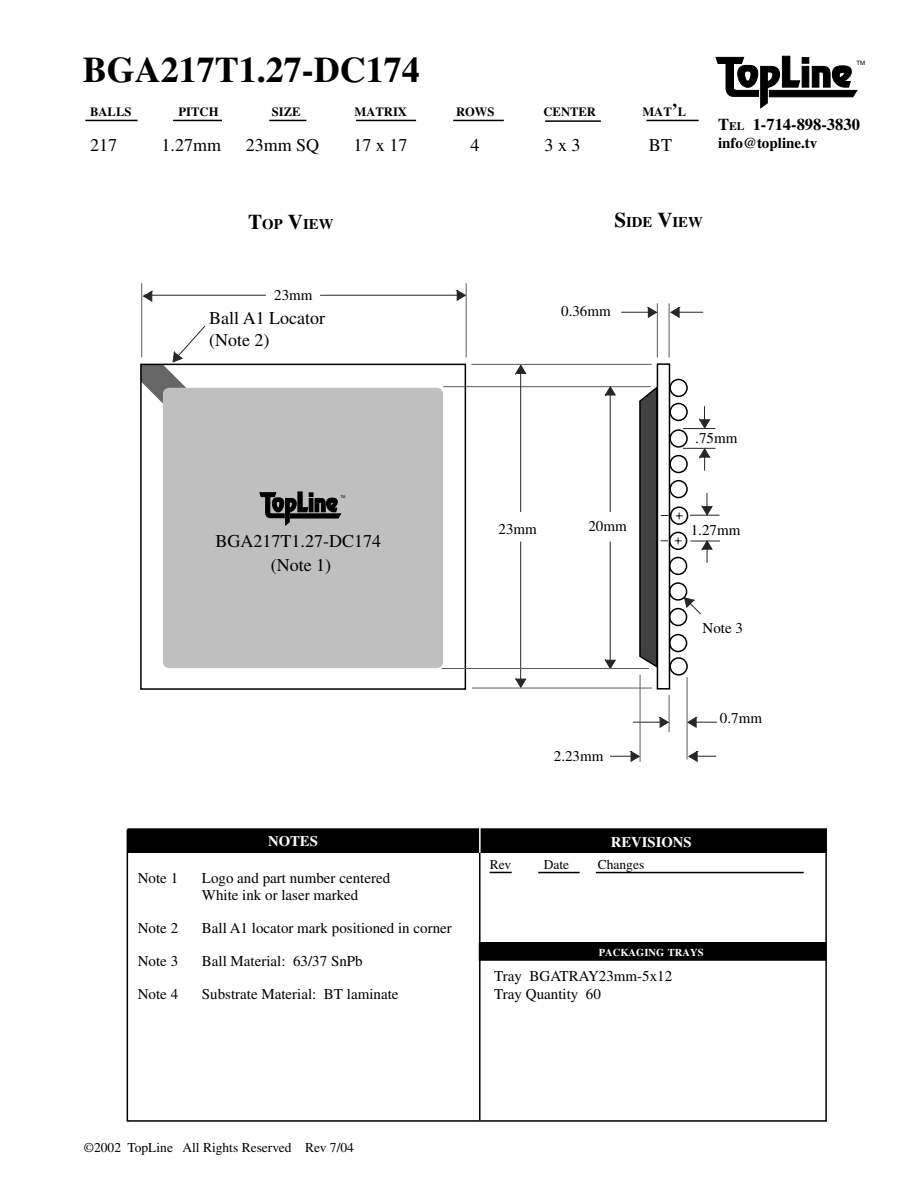
<style>
.page{position:relative;width:918px;height:1188px;background:#fff}
.page>*{position:absolute;margin:0;border:0;box-sizing:border-box;transform-origin:0 0}
.t1{font:700 36px "Times";color:#000}
.t2{font:18px/21.6px "Times";color:#000}
.t3{font:700 16.5px "Times";color:#000}
.t4{font:15px/16.5px "Times";color:#000}
.t5{font:700 15px "Times";color:#000}
.t6{font:700 14.7px "Times";color:#000}
.t7{font:700 14.7px "Times";color:#fff}
.t8{font:13.5px "Times";color:#000}
.t9{font:700 12.6px "Times";color:#000}
.t10{font:700 10.5px "Times";color:#fff}
.t11{font:6px "Helvetica";color:#000}
.t12{font:3.9px "Helvetica";color:#000;scale:.9 1}
.s1{font-size:18px}
.s2{font-size:11.55px}
.s3{font-size:21px}
</style>
<div class="page">
<svg style="left:715px;top:55px;width:143px;height:54px"></svg>
<svg style="left:140px;top:283px;width:580px;height:479px"></svg>
<div style="left:657px;top:363px;width:13px;height:327px;border:2px solid #000"></div>
<div style="left:128px;top:829px;width:698px;height:23px;background:#000"></div>
<div style="left:127px;top:828px;width:700px;height:25px;border:2px solid #000"></div>
<div style="left:480px;top:943px;width:346px;height:17px;background:#000"></div>
<div style="left:479px;top:942px;width:347px;height:19px;border:2px solid #000"></div>
<svg style="left:490px;top:872px;width:22px;height:1px"></svg>
<hr style="left:538px;top:872px;width:42px;height:1px;background:#000">
<hr style="left:596px;top:872px;width:208px;height:1px;background:#000">
<div style="left:127px;top:830px;width:700px;height:292px;border:2px solid #000"></div>
<hr style="left:479px;top:826px;width:2px;height:28px;background:#fff">
<hr style="left:479px;top:853px;width:2px;height:267px;background:#000">
<hr style="left:85px;top:120px;width:614px;height:1px;background:#000">
<div style="left:223px;top:109px;width:45px;height:24px;background:#fff"></div>
<div style="left:307px;top:110px;width:48px;height:19px;background:#fff"></div>
<div style="left:505px;top:112px;width:141px;height:16px;background:#fff"></div>
<div style="left:417px;top:118px;width:35px;height:7px;background:#fff"></div>
<div style="left:138px;top:116px;width:34px;height:11px;background:#fff"></div>
<hr style="left:545px;top:120px;width:56px;height:2px;background:#000">
<h1 class="t1" style="left:83px;top:49px;width:338px">BGA217T1.27-DC174</h1>
<p class="t9" style="left:90px;top:104px;width:43px">BALLS</p>
<p class="t9" style="left:179px;top:104px;width:41px">PITCH</p>
<p class="t9" style="left:272px;top:104px;width:30px">SIZE</p>
<p class="t9" style="left:355px;top:104px;width:54px">MATRIX</p>
<p class="t9" style="left:456px;top:104px;width:40px">ROWS</p>
<p class="t9" style="left:544px;top:104px;width:54px">CENTER</p>
<p class="t9" style="left:642px;top:104px;width:45px">MAT<span class="s1">’</span>L</p>
<p class="t2" style="left:90px;top:134px;width:28px">217</p>
<p class="t2" style="left:162px;top:134px;width:61px">1.27mm</p>
<p class="t2" style="left:246px;top:134px;width:75px">23mm SQ</p>
<p class="t2" style="left:353px;top:134px;width:55px">17 x 17</p>
<p class="t2" style="left:470px;top:134px;width:10px">4</p>
<p class="t2" style="left:545px;top:134px;width:37px">3 x 3</p>
<p class="t2" style="left:649px;top:134px;width:25px">BT</p>
<p class="t11" style="left:857px;top:60px;width:10px">TM</p>
<p class="t3" style="left:718px;top:115px;width:143px">T<span class="s2">EL</span> 1-714-898-3830</p>
<p class="t5" style="left:718px;top:134px;width:101px">info@topline.tv</p>
<p class="t6" style="left:248px;top:215px;width:87px"><span class="s3">T</span>OP <span class="s3">V</span>IEW</p>
<p class="t6" style="left:614px;top:213px;width:90px"><span class="s3">S</span>IDE <span class="s3">V</span>IEW</p>
<p class="t4" style="left:274px;top:286px;width:40px">23mm</p>
<p class="t2" style="left:209px;top:308px;width:117px">Ball A1 Locator (Note 2)</p>
<p class="t4" style="left:561px;top:302px;width:51px">0.36mm</p>
<p class="t12" style="left:340px;top:494px;width:7px">TM</p>
<p class="t2" style="left:216px;top:530px;width:167px">BGA217T1.27-DC174</p>
<p class="t2" style="left:271px;top:554px;width:62px">(Note 1)</p>
<p class="t7" style="left:268px;top:832px;width:51px">NOTES</p>
<p class="t4" style="left:138px;top:870px;width:42px">Note 1</p>
<p class="t4" style="left:202px;top:870px;width:190px">Logo and part number centered<br>White ink or laser marked</p>
<p class="t4" style="left:138px;top:919px;width:42px">Note 2</p>
<p class="t4" style="left:202px;top:919px;width:251px">Ball A1 locator mark positioned in corner</p>
<p class="t4" style="left:138px;top:952px;width:42px">Note 3</p>
<p class="t4" style="left:202px;top:952px;width:162px">Ball Material: 63/37 SnPb</p>
<p class="t4" style="left:138px;top:985px;width:42px">Note 4</p>
<p class="t4" style="left:202px;top:985px;width:198px">Substrate Material: BT laminate</p>
<p class="t4" style="left:499px;top:520px;width:40px">23mm</p>
<p class="t4" style="left:588px;top:518px;width:40px">20mm</p>
<p class="t4" style="left:695px;top:430px;width:44px">.75mm</p>
<p class="t4" style="left:691px;top:522px;width:51px">1.27mm</p>
<p class="t4" style="left:703px;top:620px;width:42px">Note 3</p>
<p class="t4" style="left:554px;top:747px;width:51px">2.23mm</p>
<p class="t4" style="left:720px;top:710px;width:44px">0.7mm</p>
<p class="t7" style="left:611px;top:833px;width:82px">REVISIONS</p>
<p class="t8" style="left:490px;top:857px;width:23px">Rev</p>
<p class="t8" style="left:544px;top:857px;width:27px">Date</p>
<p class="t8" style="left:598px;top:857px;width:48px">Changes</p>
<p class="t10" style="left:599px;top:946px;width:106px">PACKAGING TRAYS</p>
<p class="t4" style="left:494px;top:966px;width:179px;line-height:18px">Tray BGATRAY23mm-5x12<br>Tray Quantity 60</p>
<p class="t8" style="left:84px;top:1140px;width:272px">©2002 TopLine All Rights Reserved Rev 7/04</p>
</div>
